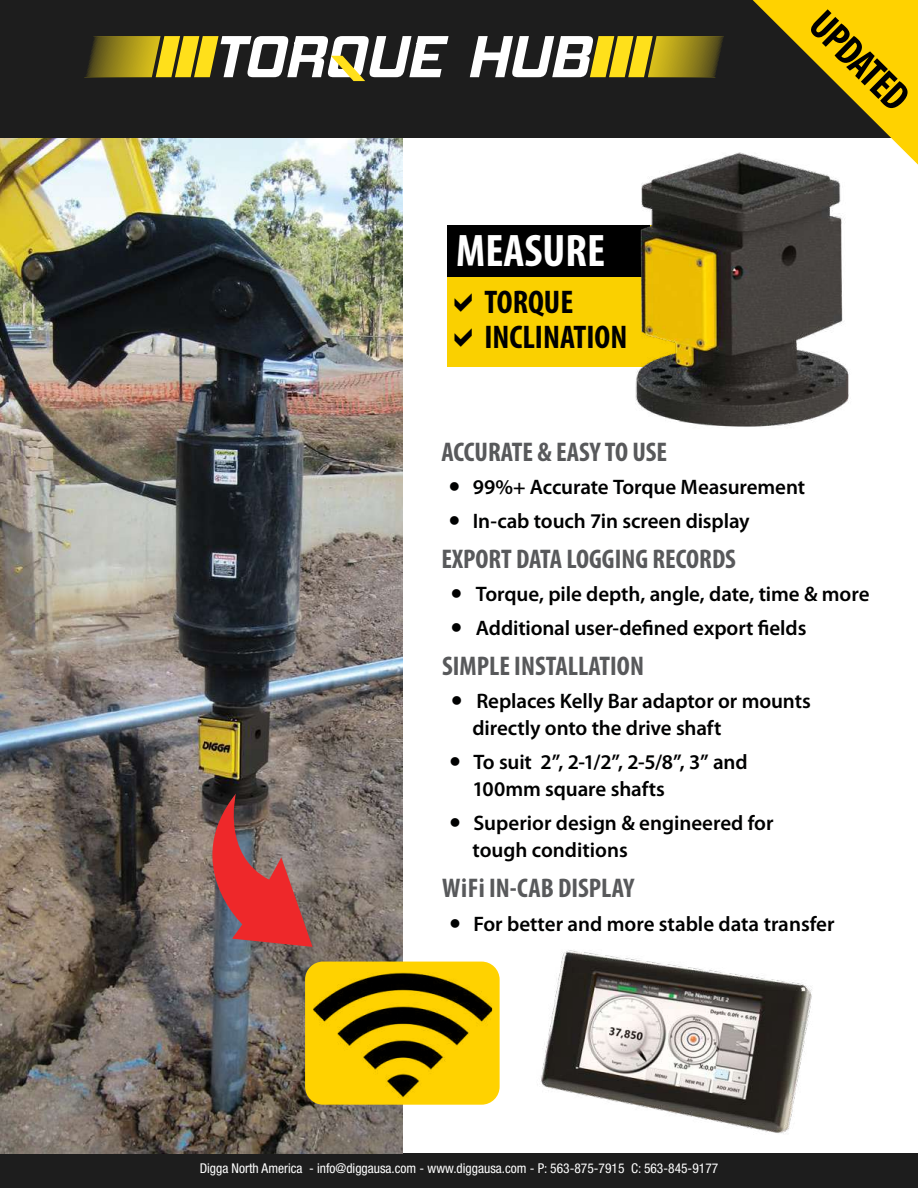
<style>
.page{position:relative;width:918px;height:1188px;background:#fff}
.page>*{position:absolute;margin:0;border:0;box-sizing:border-box;transform-origin:0 0}
.t1{font:700 condensed 45.75px "Myriad Pro";color:#fff}
.t2{font:700 condensed 41.4px "Myriad Pro";color:#000}
.t3{font:700 condensed 32.85px/34.7px "Myriad Pro";color:#000}
.t4{font:700 condensed 27.15px "Myriad Pro";color:#58595b}
.t5{font:600 21px/27px "Myriad Pro";letter-spacing:-.005em;color:#000101}
.t6{font:condensed 13.5px "Helvetica Neue LT Std";color:#fff}
.t7{font:8.7px "Webdings";color:#000101}
</style>
<div class="page">
<div style="left:0;top:0;width:918px;height:138px;background:#1d1d1d"></div>
<div style="left:0;top:1154px;width:918px;height:34px;background:#1d1d1d"></div>
<svg style="left:84px;top:36px;width:365px;height:45px"></svg>
<svg style="left:470px;top:36px;width:254px;height:41px"></svg>
<svg style="left:753px;top:0;width:165px;height:165px"></svg>
<img style="left:0;top:138px;width:402px;height:1016px">
<div style="left:305px;top:962px;width:195px;height:143px;background:#ffd200;border-radius:18px"></div>
<img style="left:313px;top:962px;width:179px;height:143px">
<svg style="left:179px;top:794px;width:134px;height:153px"></svg>
<div style="left:447px;top:225px;width:247px;height:142px;background:#fad000"></div>
<div style="left:447px;top:225px;width:203px;height:51px;background:#000"></div>
<img style="left:540px;top:950px;width:272px;height:184px">
<img style="left:629px;top:147px;width:224px;height:280px">
<h1 class="t1" style="left:456px;top:222px;width:150px">MEASURE</h1>
<h3 class="t3" style="left:484px;top:284px;width:145px">TORQUE<br>INCLINATION</h3>
<h2 class="t2" style="left:835px;top:-1px;width:123px;rotate:45deg">UPDATED</h2>
<p class="t4" style="left:442px;top:435px;width:227px">ACCURATE &amp; EASY TO USE</p>
<p class="t7" style="left:450px;top:482px;width:10px">■</p>
<p class="t5" style="left:473px;top:473px;width:334px">99%+ Accurate Torque Measurement</p>
<p class="t7" style="left:450px;top:516px;width:10px">■</p>
<p class="t5" style="left:473px;top:507px;width:278px">In-cab touch 7in screen display</p>
<p class="t4" style="left:442px;top:542px;width:296px">EXPORT DATA LOGGING RECORDS</p>
<p class="t5" style="left:452px;top:580px;width:419px">■ Torque, pile depth, angle, date, time &amp; more</p>
<p class="t5" style="left:452px;top:614px;width:356px">■ Additional user-defined export fields</p>
<p class="t4" style="left:442px;top:649px;width:203px">SIMPLE INSTALLATION</p>
<p class="t5" style="left:472px;top:687px;width:340px;text-indent:-20px">■ Replaces Kelly Bar adaptor or mounts directly onto the drive shaft</p>
<p class="t7" style="left:451px;top:757px;width:10px">■</p>
<p class="t5" style="left:472px;top:748px;width:277px">To suit 2”, 2-1/2”, 2-5/8”, 3” and<br>100mm square shafts</p>
<p class="t7" style="left:451px;top:818px;width:10px">■</p>
<p class="t5" style="left:472px;top:809px;width:303px">Superior design &amp; engineered for tough conditions</p>
<p class="t4" style="left:442px;top:871px;width:194px">WiFi IN-CAB DISPLAY</p>
<p class="t7" style="left:451px;top:919px;width:10px">■</p>
<p class="t5" style="left:473px;top:910px;width:363px">For better and more stable data transfer</p>
<p class="t6" style="left:200px;top:1160px;width:520px">Digga North America - info@diggausa.com - www.diggausa.com - P: 563-875-7915 C: 563-845-9177</p>
</div>
